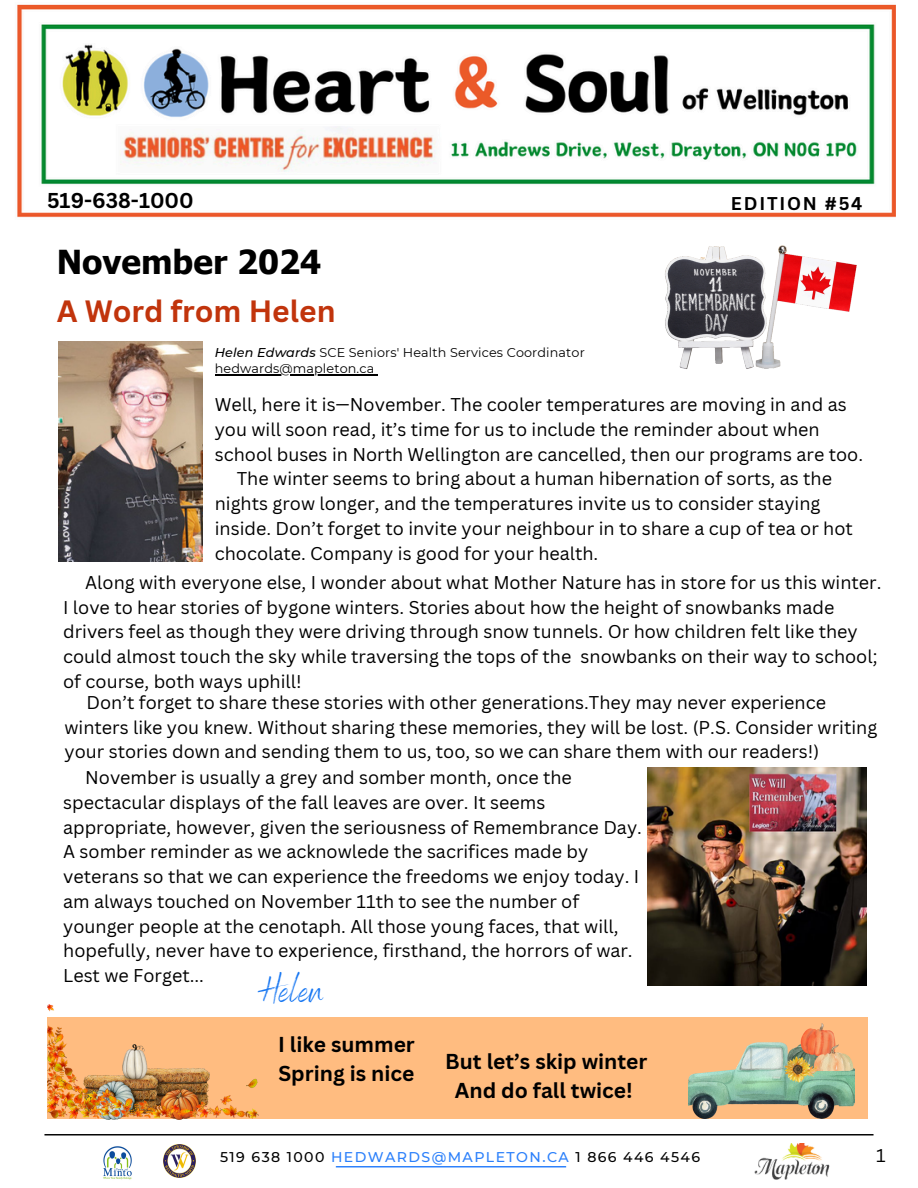
<style>
.page{position:relative;width:918px;height:1188px;background:#fff}
.page>*{position:absolute;margin:0;border:0;box-sizing:border-box;transform-origin:0 0}
.t1{font:37.5px "Benedict";color:#1877f2}
.t2{font:700 33px "Tahoma";color:#000}
.t3{font:700 30px "Canva Sans";color:#c1340c}
.t4{font:700 21px/29.2px "Canva Sans";color:#000}
.t5{font:18px/24.8px "Canva Sans";color:#000}
.t6{font:700 18px "Canva Sans";letter-spacing:.1em;color:#000}
.t7{font:500 14.1px "Montserrat";letter-spacing:.1em;color:#000}
.t8{font:12.75px "Montserrat";letter-spacing:.01em;color:#000}
.s1{font-weight:500;font-style:italic}
.s2{color:#2b80fb}
</style>
<div class="page">
<img style="left:754px;top:1143px;width:76px;height:37px">
<img style="left:335px;top:1166px;width:232px;height:1px">
<img style="left:44px;top:1134px;width:830px;height:1px">
<img style="left:17px;top:4px;width:879px;height:214px">
<img style="left:163px;top:1144px;width:33px;height:33px">
<img style="left:103px;top:1146px;width:29px;height:34px">
<img style="left:58px;top:341px;width:144px;height:221px">
<div style="left:47px;top:1017px;width:821px;height:102px;background:#ffbc80"></div>
<img style="left:665px;top:245px;width:192px;height:124px">
<img style="left:648px;top:767px;width:218px;height:218px">
<img style="left:47px;top:1005px;width:211px;height:113px">
<img style="left:689px;top:1024px;width:165px;height:94px">
<hr style="left:215px;top:374px;width:159px;height:2px;background:#000">
<p class="t4" style="left:47px;top:185px;width:148px">519-638-1000</p>
<p class="t6" style="left:731px;top:191px;width:133px">EDITION #54</p>
<p class="t2" style="left:57px;top:241px;width:266px">November 2024</p>
<p class="t3" style="left:57px;top:290px;width:280px">A Word from Helen</p>
<h3 class="t8" style="left:215px;top:345px;width:372px"><span class="s1">Helen Edwards</span> SCE Seniors' Health Services Coordinator</h3>
<h3 class="t8" style="left:215px;top:361px;width:161px">hedwards@mapleton.ca</h3>
<h1 class="t5" style="left:215px;top:392px;width:633px">Well, here it is—November. The cooler temperatures are moving in and as</h1>
<h1 class="t5" style="left:215px;top:417px;width:606px">you will soon read, it’s time for us to include the reminder about when</h1>
<h1 class="t5" style="left:215px;top:441px;width:650px">school buses in North Wellington are cancelled, then our programs are too.</h1>
<h1 class="t5" style="left:237px;top:466px;width:597px">The winter seems to bring about a human hibernation of sorts, as the</h1>
<h1 class="t5" style="left:215px;top:491px;width:607px">nights grow longer, and the temperatures invite us to consider staying</h1>
<h1 class="t5" style="left:215px;top:516px;width:640px">inside. Don’t forget to invite your neighbour in to share a cup of tea or hot</h1>
<h1 class="t5" style="left:215px;top:540px;width:385px">chocolate. Company is good for your health.</h1>
<p class="t5" style="left:63px;top:569px;width:820px;text-indent:22px">Along with everyone else, I wonder about what Mother Nature has in store for us this winter.<br>I love to hear stories of bygone winters. Stories about how the height of snowbanks made drivers feel as though they were driving through snow tunnels. Or how children felt like they could almost touch the sky while traversing the tops of the snowbanks on their way to school; of course, both ways uphill!</p>
<p class="t5" style="left:64px;top:690px;width:814px;text-indent:22px">Don’t forget to share these stories with other generations.They may never experience winters like you knew. Without sharing these memories, they will be lost. (P.S. Consider writing your stories down and sending them to us, too, so we can share them with our readers!)</p>
<p class="t5" style="left:63px;top:765px;width:580px;text-indent:22px">November is usually a grey and somber month, once the spectacular displays of the fall leaves are over. It seems appropriate, however, given the seriousness of Remembrance Day.<br>A somber reminder as we acknowlede the sacrifices made by veterans so that we can experience the freedoms we enjoy today. I am always touched on November 11th to see the number of younger people at the cenotaph. All those young faces, that will, hopefully, never have to experience, firsthand, the horrors of war.<br>Lest we Forget...</p>
<p class="t1" style="left:258px;top:966px;width:67px">Helen</p>
<p class="t4" style="left:278px;top:1029px;width:138px">I like summer<br>Spring is nice</p>
<p class="t4" style="left:445px;top:1046px;width:204px;text-align:center">But let’s skip winter<br>And do fall twice!</p>
<p class="t7" style="left:220px;top:1148px;width:482px">519 638 1000 <span class="s2">HEDWARDS@MAPLETON.CA</span> 1 866 446 4546</p>
<h6 class="t5" style="left:876px;top:1143px;width:11px">1</h6>
</div>
